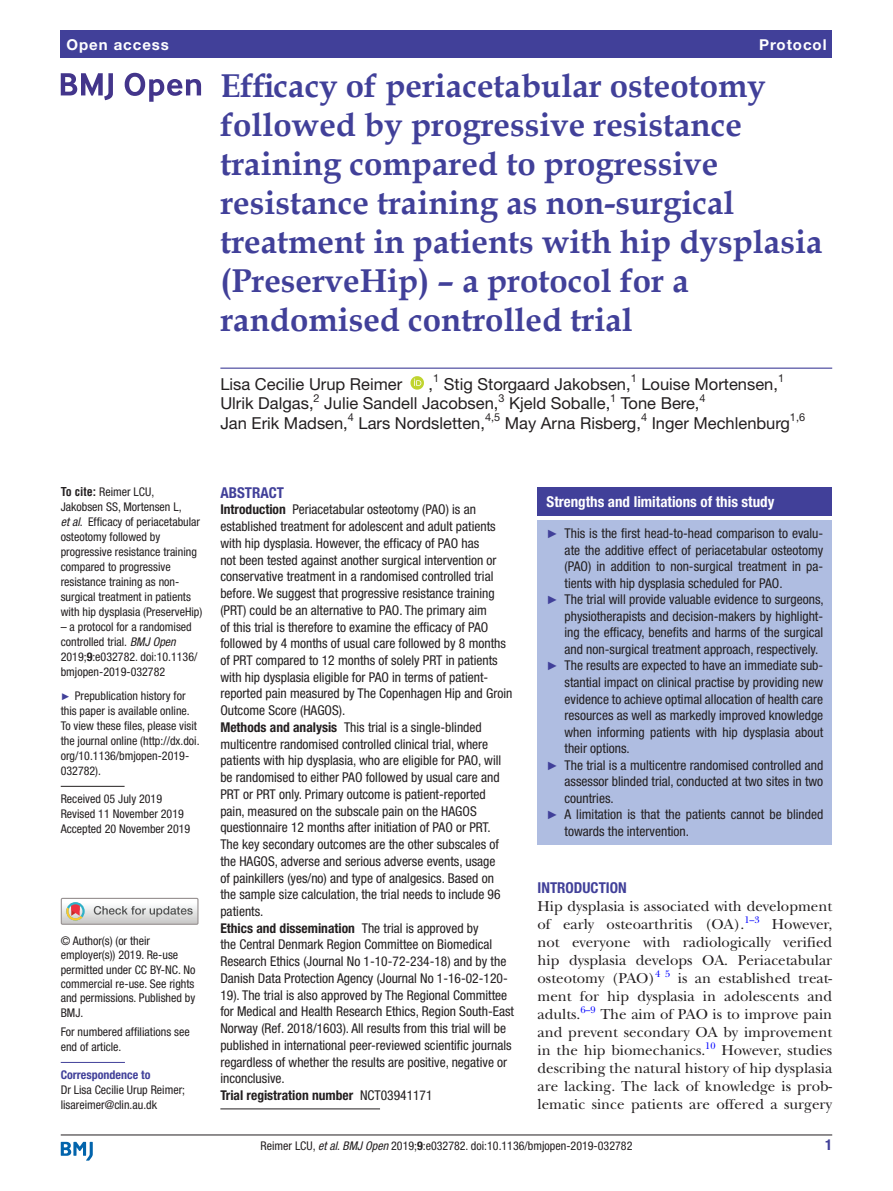
<style>
.page{position:relative;width:893px;height:1191px;background:#fff}
.page>*{position:absolute;margin:0;border:0;box-sizing:border-box;transform-origin:0 0}
.t1{font:700 33px/39px "Book Antiqua";color:#414099}
.t2{font:16.5px "Helvetica Neue LT Std";color:#231f20}
.t3{font:15px/18px "New Baskerville";color:#231f20;text-align:justify}
.t4{font:700 condensed 15px "Helvetica Neue LT Std";color:#fff}
.t5{font:700 condensed 15px "Helvetica Neue LT Std";color:#414099}
.t6{font:700 15px "Helvetica Neue LT Std";letter-spacing:.065em;color:#fff}
.t7{font:condensed 13.5px/16.8px "Helvetica Neue LT Std";color:#231f20}
.t8{font:condensed 12px/15px "Helvetica Neue LT Std";color:#231f20}
.t9{font:700 condensed 12px "Helvetica Neue LT Std";color:#414099}
.t10{font:10.95px "Helvetica Neue LT Std";color:#231f20}
.t11{font:9.9px "New Baskerville";color:#00f}
.s1{font-family:"Helvetica LT Std";font-weight:700}
.s2{font-style:italic}
.s3{font-weight:700}
.s4{font-family:"Arial";font-stretch:normal;font-size:9.75px;color:#414099}
.s5{font-family:"Arial";font-stretch:normal;font-size:12px;color:#414099}
</style>
<div class="page">
<hr style="left:61px;top:1134px;width:771px;height:1px;background:#231f20">
<svg style="left:61px;top:1141px;width:32px;height:19px"></svg>
<div style="left:61px;top:31px;width:771px;height:27px;background:#414099"></div>
<hr style="left:220px;top:367px;width:612px;height:2px;background:#414099">
<svg style="left:410px;top:376px;width:14px;height:14px"></svg>
<hr style="left:61px;top:786px;width:64px;height:1px;background:#231f20">
<hr style="left:61px;top:1062px;width:64px;height:1px;background:#414099">
<svg style="left:61px;top:73px;width:52px;height:27px"></svg>
<svg style="left:125px;top:73px;width:76px;height:29px"></svg>
<div style="left:61px;top:897px;width:138px;height:27px;border:1px solid #969090"></div>
<svg style="left:61px;top:898px;width:137px;height:26px"></svg>
<hr style="left:220px;top:1108px;width:160px;height:1px;background:#231f20">
<div style="left:538px;top:487px;width:294px;height:29px;background:#414099"></div>
<div style="left:538px;top:520px;width:294px;height:324px;background:#afbde1"></div>
<p class="t6" style="left:66px;top:35px;width:104px">Open access</p>
<p class="t6" style="left:759px;top:35px;width:69px">Protocol</p>
<p class="t1" style="left:220px;top:66px;width:604px">Efficacy of periacetabular osteotomy followed by progressive resistance training compared to progressive resistance training as non-surgical treatment in patients with hip dysplasia (PreserveHip) – a protocol for a randomised controlled trial</p>
<p class="t10" style="left:433px;top:372px;width:8px">1</p>
<p class="t2" style="left:444px;top:374px;width:188px">Stig Storgaard Jakobsen,</p>
<p class="t10" style="left:631px;top:372px;width:8px">1</p>
<p class="t2" style="left:641px;top:374px;width:138px">Louise Mortensen,</p>
<p class="t10" style="left:778px;top:372px;width:8px">1</p>
<p class="t2" style="left:220px;top:374px;width:183px">Lisa Cecilie Urup Reimer</p>
<p class="t2" style="left:429px;top:374px;width:6px">,</p>
<p class="t2" style="left:220px;top:393px;width:95px">Ulrik Dalgas,</p>
<p class="t10" style="left:314px;top:391px;width:8px">2</p>
<p class="t2" style="left:324px;top:393px;width:176px">Julie Sandell Jacobsen,</p>
<p class="t10" style="left:498px;top:391px;width:8px">3</p>
<p class="t2" style="left:509px;top:393px;width:103px">Kjeld Soballe,</p>
<p class="t10" style="left:610px;top:391px;width:8px">1</p>
<p class="t2" style="left:621px;top:393px;width:80px">Tone Bere,</p>
<p class="t10" style="left:699px;top:391px;width:8px">4</p>
<p class="t2" style="left:220px;top:413px;width:129px">Jan Erik Madsen,</p>
<p class="t10" style="left:348px;top:411px;width:8px">4</p>
<p class="t2" style="left:359px;top:413px;width:128px">Lars Nordsletten,</p>
<p class="t10" style="left:485px;top:411px;width:17px">4,5</p>
<p class="t2" style="left:505px;top:413px;width:138px">May Arna Risberg,</p>
<p class="t10" style="left:641px;top:411px;width:8px">4</p>
<p class="t2" style="left:652px;top:413px;width:140px">Inger Mechlenburg</p>
<p class="t10" style="left:790px;top:411px;width:17px">1,6</p>
<p class="t8" style="left:61px;top:484px;width:143px"><span class="s1">To cite:</span> Reimer LCU,<br>Jakobsen SS, Mortensen L,<br><span class="s2">et al</span>. Efficacy of periacetabular osteotomy followed by progressive resistance training compared to progressive resistance training as non&shy;surgical treatment in patients with hip dysplasia (PreserveHip)</p>
<p class="t8" style="left:61px;top:619px;width:138px">– a protocol for a randomised controlled trial. <span class="s2">BMJ Open<br></span>2019;<span class="s3">9</span>:e032782. doi:10.1136/ bmjopen-2019-032782</p>
<p class="t8" style="left:61px;top:688px;width:140px"><span class="s4">►</span> Prepublication history for this paper is available online.<br>To view these files, please visit the journal online (http://dx.doi. org/10.1136/bmjopen-2019-<br>032782).</p>
<p class="t8" style="left:61px;top:791px;width:131px">Received 05 July 2019<br>Revised 11 November 2019<br>Accepted 20 November 2019</p>
<p class="t8" style="left:61px;top:933px;width:136px;line-height:14.4px">© Author(s) (or their employer(s)) 2019. Re-use permitted under CC BY-NC. No commercial re-use. See rights and permissions. Published by<br>BMJ.</p>
<p class="t8" style="left:61px;top:1024px;width:130px">For numbered affiliations see end of article.</p>
<p class="t9" style="left:61px;top:1067px;width:91px">Correspondence to</p>
<p class="t8" style="left:61px;top:1082px;width:126px">Dr Lisa Cecilie Urup Reimer; lisareimer@clin.au.dk</p>
<p class="t5" style="left:220px;top:483px;width:65px">Abstract</p>
<p class="t7" style="left:220px;top:501px;width:295px"><span class="s3">Introduction</span> Periacetabular osteotomy (PAO) is an established treatment for adolescent and adult patients with hip dysplasia. However, the efficacy of PAO has<br>not been tested against another surgical intervention or conservative treatment in a randomised controlled trial before. We suggest that progressive resistance training (PRT) could be an alternative to PAO. The primary aim<br>of this trial is therefore to examine the efficacy of PAO followed by 4 months of usual care followed by 8 months of PRT compared to 12 months of solely PRT in patients with hip dysplasia eligible for PAO in terms of patient&shy;reported pain measured by The Copenhagen Hip and Groin Outcome Score (HAGOS).<br><span class="s3">Methods and analysis</span> This trial is a single-blinded multicentre randomised controlled clinical trial, where patients with hip dysplasia, who are eligible for PAO, will be randomised to either PAO followed by usual care and PRT or PRT only. Primary outcome is patient-reported<br>pain, measured on the subscale pain on the HAGOS questionnaire 12 months after initiation of PAO or PRT.<br>The key secondary outcomes are the other subscales of the HAGOS, adverse and serious adverse events, usage<br>of painkillers (yes/no) and type of analgesics. Based on<br>the sample size calculation, the trial needs to include 96 patients.<br><span class="s3">Ethics and dissemination</span> The trial is approved by<br>the Central Denmark Region Committee on Biomedical Research Ethics (Journal No 1-10-72-234-18) and by the Danish Data Protection Agency (Journal No 1-16-02-120- 19). The trial is also approved by The Regional Committee for Medical and Health Research Ethics, Region South-East Norway (Ref. 2018/1603). All results from this trial will be published in international peer-reviewed scientific journals regardless of whether the results are positive, negative or inconclusive.<br><span class="s3">Trial registration number</span> NCT03941171</p>
<p class="t4" style="left:547px;top:492px;width:229px">Strengths and limitations of this study</p>
<p class="t7" style="left:547px;top:525px;width:278px"><span class="s5">►</span> This is the first head-to-head comparison to evalu-</p>
<p class="t7" style="left:565px;top:541px;width:260px">ate the additive effect of periacetabular osteotomy</p>
<p class="t7" style="left:565px;top:558px;width:260px">(PAO) in addition to non-surgical treatment in pa-</p>
<p class="t7" style="left:565px;top:574px;width:219px">tients with hip dysplasia scheduled for PAO.</p>
<p class="t7" style="left:547px;top:591px;width:279px"><span class="s5">►</span> The trial will provide valuable evidence to surgeons,</p>
<p class="t7" style="left:565px;top:607px;width:260px">physiotherapists and decision-makers by highlight-</p>
<p class="t7" style="left:565px;top:624px;width:260px">ing the efficacy, benefits and harms of the surgical</p>
<p class="t7" style="left:565px;top:640px;width:255px">and non-surgical treatment approach, respectively.</p>
<p class="t7" style="left:547px;top:657px;width:278px"><span class="s5">►</span> The results are expected to have an immediate sub-</p>
<p class="t7" style="left:565px;top:673px;width:260px">stantial impact on clinical practise by providing new</p>
<p class="t7" style="left:565px;top:690px;width:260px">evidence to achieve optimal allocation of health care</p>
<p class="t7" style="left:565px;top:706px;width:260px">resources as well as markedly improved knowledge</p>
<p class="t7" style="left:565px;top:723px;width:260px">when informing patients with hip dysplasia about</p>
<p class="t7" style="left:565px;top:739px;width:67px">their options.</p>
<p class="t7" style="left:547px;top:756px;width:278px"><span class="s5">►</span> The trial is a multicentre randomised controlled and</p>
<p class="t7" style="left:565px;top:772px;width:260px">assessor blinded trial, conducted at two sites in two</p>
<p class="t7" style="left:565px;top:789px;width:51px">countries.</p>
<p class="t7" style="left:547px;top:805px;width:278px"><span class="s5">►</span> A limitation is that the patients cannot be blinded</p>
<p class="t7" style="left:565px;top:822px;width:126px">towards the intervention.</p>
<p class="t5" style="left:538px;top:879px;width:91px">Introduction</p>
<p class="t3" style="left:538px;top:897px;width:296px">Hip dysplasia is associated with development of early osteoarthritis (OA).</p>
<p class="t11" style="left:744px;top:913px;width:17px">1–3</p>
<p class="t3" style="left:538px;top:915px;width:296px;text-indent:234px">However, not everyone with radiologically verified hip dysplasia develops OA. Periacetabular osteotomy (PAO)</p>
<p class="t11" style="left:655px;top:967px;width:17px">4 5</p>
<p class="t3" style="left:538px;top:969px;width:296px;text-indent:140px">is an established treat&shy;ment for hip dysplasia in adolescents and adults.<sup>6–9</sup> The aim of PAO is to improve pain and prevent secondary OA by improvement in the hip biomechanics.</p>
<p class="t11" style="left:705px;top:1039px;width:12px">10</p>
<p class="t3" style="left:538px;top:1041px;width:296px;text-indent:184px">However, studies describing the natural history of hip dysplasia are lacking. The lack of knowledge is prob&shy;lematic since patients are offered a surgery</p>
<p class="t8" style="left:261px;top:1137px;width:373px">Reimer LCU, <span class="s2">et al</span>. <span class="s2">BMJ Open</span> 2019;<span class="s3">9</span>:e032782. doi:10.1136/bmjopen-2019-032782</p>
<p class="t5" style="left:825px;top:1135px;width:9px">1</p>
</div>
